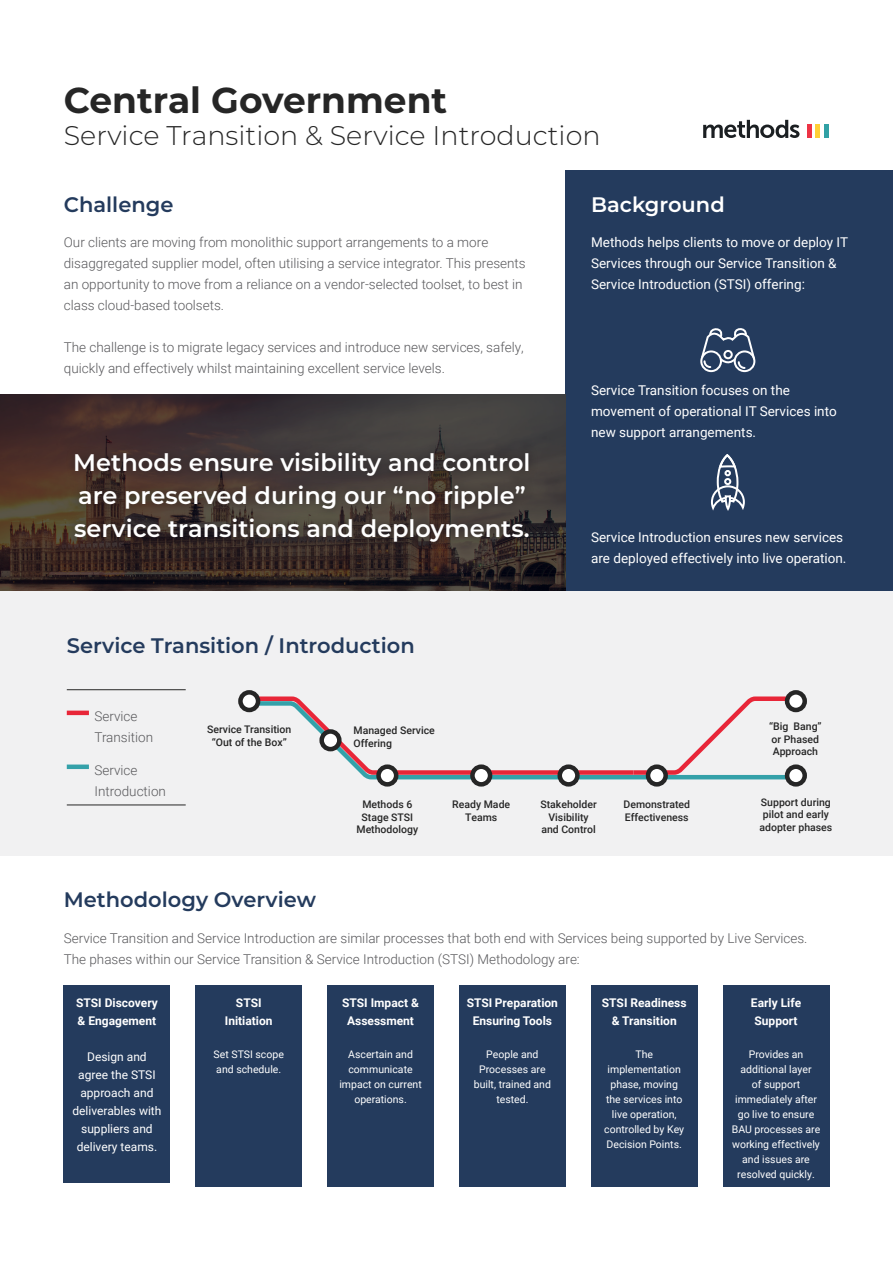
<style>
.page{position:relative;width:893px;height:1263px;background:#fff}
.page>*{position:absolute;margin:0;border:0;box-sizing:border-box;transform-origin:0 0}
.t1{font:700 36px "Montserrat";color:#262626}
.t2{font:300 27px "Montserrat";color:#262626}
.t3{font:600 24px/33px "Montserrat";color:#fff}
.t4{font:600 21px "Montserrat";color:#243b5d}
.t5{font:600 21px "Montserrat";color:#fff}
.t6{font:300 13.5px/21px "Roboto";color:#58585b}
.t7{font:13.5px/21px "Roboto";color:#fff}
.t8{font:700 12px/18px "Roboto";color:#fff;text-align:center}
.t9{font:12px/18px "Roboto";color:#fff;text-align:center}
.t10{font:10.5px/15px "Roboto";color:#fff;text-align:center}
.t11{font:500 10.5px/12.6px "Roboto";color:#262626;text-align:center}
</style>
<div class="page">
<div style="left:566px;top:170px;width:327px;height:421px;background:#243b5d"></div>
<svg style="left:703px;top:120px;width:96px;height:18px"></svg>
<hr style="left:808px;top:125px;width:4px;height:13px;background:#ed3345">
<hr style="left:816px;top:125px;width:4px;height:13px;background:#ffcf37">
<hr style="left:824px;top:125px;width:4px;height:13px;background:#31a1a5">
<div style="left:64px;top:985px;width:106px;height:198px;background:#243b5d"></div>
<div style="left:723px;top:985px;width:106px;height:201px;background:#243b5d"></div>
<div style="left:591px;top:985px;width:106px;height:201px;background:#243b5d"></div>
<div style="left:459px;top:985px;width:107px;height:201px;background:#243b5d"></div>
<div style="left:327px;top:985px;width:107px;height:201px;background:#243b5d"></div>
<div style="left:196px;top:985px;width:106px;height:201px;background:#243b5d"></div>
<div style="left:0;top:591px;width:893px;height:265px;background:#f1f1f2"></div>
<svg style="left:240px;top:692px;width:18px;height:18px"></svg>
<div style="left:238px;top:690px;width:22px;height:22px;border:4px solid #262626;border-radius:50%"></div>
<div style="left:376px;top:764px;width:22px;height:22px;border:4px solid #262626;border-radius:50%"></div>
<svg style="left:247px;top:694px;width:553px;height:87px"></svg>
<svg style="left:787px;top:692px;width:18px;height:18px"></svg>
<div style="left:785px;top:690px;width:22px;height:22px;border:4px solid #262626;border-radius:50%"></div>
<svg style="left:560px;top:767px;width:17px;height:17px"></svg>
<div style="left:557px;top:764px;width:23px;height:22px;border:4px solid #262626;border-radius:50%"></div>
<svg style="left:648px;top:767px;width:18px;height:17px"></svg>
<div style="left:646px;top:764px;width:22px;height:22px;border:4px solid #262626;border-radius:50%"></div>
<svg style="left:787px;top:767px;width:18px;height:17px"></svg>
<div style="left:785px;top:764px;width:22px;height:22px;border:4px solid #262626;border-radius:50%"></div>
<svg style="left:472px;top:767px;width:18px;height:17px"></svg>
<div style="left:470px;top:764px;width:22px;height:22px;border:4px solid #262626;border-radius:50%"></div>
<hr style="left:67px;top:711px;width:22px;height:4px;background:#e82638">
<div style="left:67px;top:764px;width:22px;height:5px;background:#34a1a9"></div>
<hr style="left:67px;top:689px;width:119px;height:1px;background:#262626">
<hr style="left:67px;top:804px;width:119px;height:1px;background:#262626">
<svg style="left:0;top:394px;width:566px;height:197px"></svg>
<div style="left:66px;top:443px;width:472px;height:108px;background:#231f20;opacity:.75"></div>
<svg style="left:712px;top:454px;width:33px;height:57px"></svg>
<div style="left:724px;top:470px;width:7px;height:6px;border:2px solid #fff;border-radius:50%"></div>
<div style="left:724px;top:478px;width:7px;height:7px;border:2px solid #fff;border-radius:50%"></div>
<div style="left:700px;top:350px;width:22px;height:22px;border:2px solid #fff;border-radius:50%"></div>
<div style="left:734px;top:350px;width:21px;height:22px;border:2px solid #fff;border-radius:50%"></div>
<svg style="left:700px;top:328px;width:56px;height:42px"></svg>
<p class="t1" style="left:64px;top:74px;width:385px">Central Government</p>
<p class="t2" style="left:64px;top:117px;width:538px">Service Transition &amp; Service Introduction</p>
<p class="t4" style="left:64px;top:189px;width:111px">Challenge</p>
<p class="t5" style="left:591px;top:189px;width:135px">Background</p>
<p class="t7" style="left:591px;top:231px;width:259px">Methods helps clients to move or deploy IT<br>Services through our Service Transition &amp;<br>Service Introduction (STSI) offering:</p>
<p class="t6" style="left:64px;top:231px;width:463px">Our clients are moving from monolithic support arrangements to a more disaggregated supplier model, often utilising a service integrator. This presents an opportunity to move from a reliance on a vendor-selected toolset, to best in class cloud-based toolsets.</p>
<p class="t6" style="left:64px;top:336px;width:461px">The challenge is to migrate legacy services and introduce new services, safely, quickly and effectively whilst maintaining excellent service levels.</p>
<p class="t3" style="left:73px;top:445px;width:459px">Methods ensure visibility and control are preserved during our “no ripple” service transitions and deployments.</p>
<p class="t7" style="left:591px;top:379px;width:247px">Service Transition focuses on the movement of operational IT Services into new support arrangements.</p>
<p class="t7" style="left:591px;top:526px;width:257px">Service Introduction ensures new services are deployed effectively into live operation.</p>
<p class="t4" style="left:67px;top:631px;width:349px">Service Transition / Introduction</p>
<p class="t6" style="left:94px;top:705px;width:45px">Service</p>
<p class="t6" style="left:94px;top:726px;width:60px">Transition</p>
<p class="t6" style="left:94px;top:759px;width:45px">Service</p>
<p class="t6" style="left:94px;top:780px;width:73px">Introduction</p>
<p class="t11" style="left:207px;top:723px;width:86px">Service Transition</p>
<p class="t11" style="left:212px;top:736px;width:76px">“Out of the Box”</p>
<p class="t11" style="left:354px;top:724px;width:83px">Managed Service</p>
<p class="t11" style="left:354px;top:736px;width:40px">Offering</p>
<p class="t11" style="left:362px;top:798px;width:52px">Methods 6</p>
<p class="t11" style="left:362px;top:810px;width:53px">Stage STSI</p>
<p class="t11" style="left:356px;top:823px;width:63px">Methodology</p>
<p class="t11" style="left:452px;top:798px;width:59px">Ready Made</p>
<p class="t11" style="left:465px;top:810px;width:34px">Teams</p>
<p class="t11" style="left:540px;top:798px;width:58px">Stakeholder<br>Visibility and Control</p>
<p class="t11" style="left:623px;top:798px;width:68px">Demonstrated</p>
<p class="t11" style="left:625px;top:810px;width:65px">Effectiveness</p>
<p class="t11" style="left:769px;top:719px;width:54px;text-align:left">“Big Bang” or Phased</p>
<p class="t11" style="left:773px;top:745px;width:47px">Approach</p>
<p class="t11" style="left:759px;top:795px;width:74px">Support during pilot and early adopter phases</p>
<p class="t4" style="left:64px;top:885px;width:254px">Methodology Overview</p>
<p class="t6" style="left:64px;top:927px;width:745px">Service Transition and Service Introduction are similar processes that both end with Services being supported by Live Services.<br>The phases within our Service Transition &amp; Service Introduction (STSI) Methodology are:</p>
<p class="t8" style="left:76px;top:993px;width:83px;text-align:left">STSI Discovery &amp; Engagement</p>
<p class="t9" style="left:72px;top:1047px;width:91px">Design and agree the STSI approach and deliverables with suppliers and delivery teams.</p>
<p class="t8" style="left:236px;top:993px;width:27px">STSI</p>
<p class="t8" style="left:225px;top:1011px;width:49px">Initiation</p>
<p class="t10" style="left:214px;top:1046px;width:72px;text-align:left">Set STSI scope and schedule.</p>
<p class="t8" style="left:342px;top:993px;width:78px">STSI Impact &amp;<br>Assessment</p>
<p class="t10" style="left:339px;top:1046px;width:84px">Ascertain and communicate impact on current operations.</p>
<p class="t8" style="left:467px;top:993px;width:93px">STSI Preparation<br>Ensuring Tools</p>
<p class="t10" style="left:474px;top:1046px;width:79px">People and<br>Processes are built, trained and tested.</p>
<p class="t8" style="left:602px;top:993px;width:86px">STSI Readiness &amp; Transition</p>
<p class="t10" style="left:604px;top:1046px;width:81px">The implementation phase, moving the services into live operation, controlled by Key<br>Decision Points.</p>
<p class="t8" style="left:751px;top:993px;width:52px">Early Life</p>
<p class="t8" style="left:754px;top:1011px;width:45px">Support</p>
<p class="t10" style="left:732px;top:1046px;width:90px">Provides an additional layer<br>of support immediately after go live to ensure<br>BAU processes are working effectively and issues are resolved quickly.</p>
</div>
